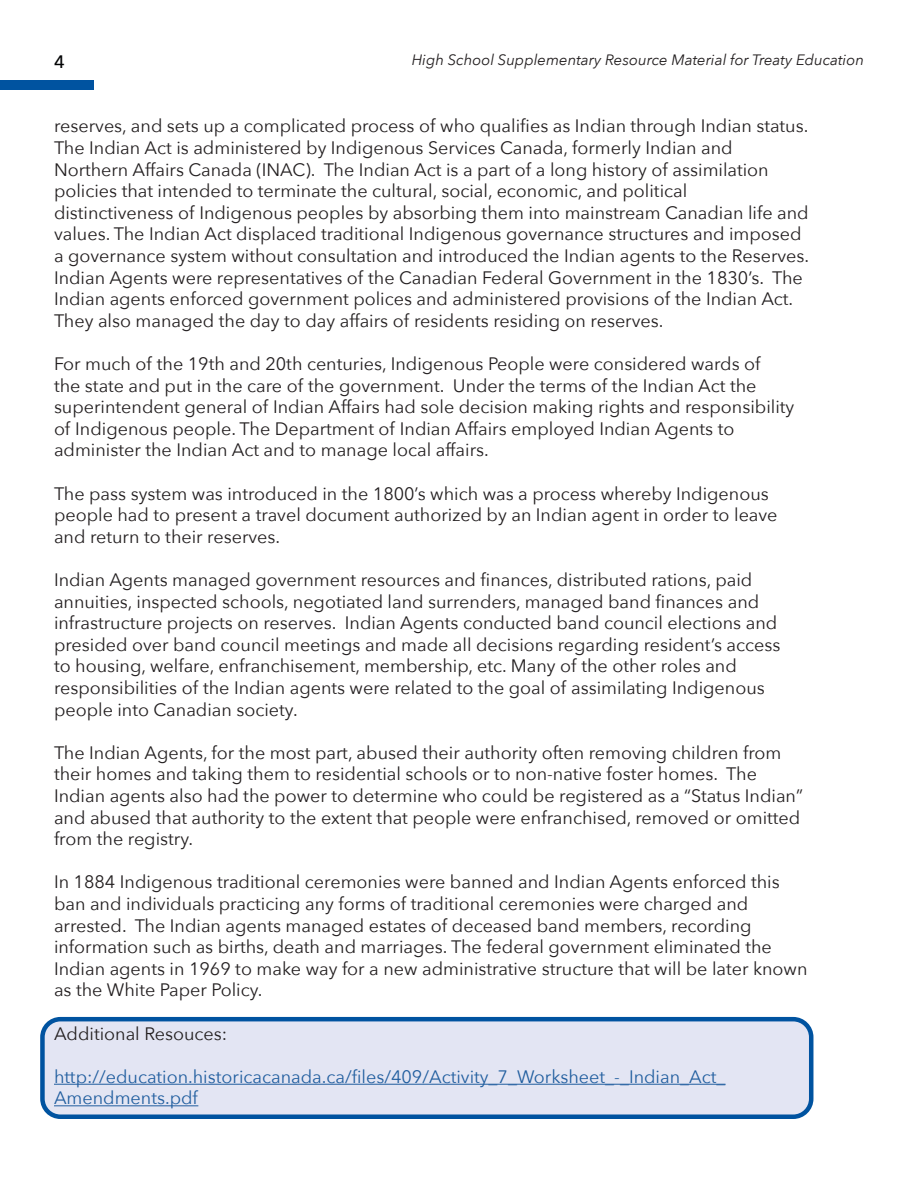
<style>
.page{position:relative;width:918px;height:1188px;background:#fff}
.page>*{position:absolute;margin:0;border:0;box-sizing:border-box;transform-origin:0 0}
.t1{font:18px/21.6px "Avenir Next";color:#231f20}
.t2{font:18px/21.6px "Avenir Next";color:#215e9f}
.t3{font:500 18px "Avenir Next";color:#020304}
.t4{font:italic 15px "Avenir Next";color:#231f20}
</style>
<div class="page">
<div style="left:0;top:81px;width:94px;height:9px;background:#0053a0"></div>
<div style="left:42px;top:1019px;width:769px;height:98px;background:#e3e5f3;border-radius:18px"></div>
<div style="left:40px;top:1017px;width:773px;height:102px;border:4px solid #0053a0;border-radius:18px"></div>
<hr style="left:54px;top:1084px;width:672px;height:1px;background:#215e9f">
<hr style="left:54px;top:1105px;width:144px;height:1px;background:#215e9f">
<p class="t3" style="left:54px;top:51px;width:12px">4</p>
<p class="t4" style="left:412px;top:47px;width:454px">High School Supplementary Resource Material for Treaty Education</p>
<p class="t1" style="left:54px;top:115px;width:756px">reserves, and sets up a complicated process of who qualifies as Indian through Indian status.</p>
<p class="t1" style="left:54px;top:136px;width:757px">The Indian Act is administered by Indigenous Services Canada, formerly Indian and Northern Affairs Canada (INAC). The Indian Act is a part of a long history of assimilation policies that intended to terminate the cultural, social, economic, and political distinctiveness of Indigenous peoples by absorbing them into mainstream Canadian life and values. The Indian Act displaced traditional Indigenous governance structures and imposed a governance system without consultation and introduced the Indian agents to the Reserves.<br>Indian Agents were representatives of the Canadian Federal Government in the 1830’s. The Indian agents enforced government polices and administered provisions of the Indian Act.<br>They also managed the day to day affairs of residents residing on reserves.</p>
<p class="t1" style="left:54px;top:352px;width:742px">For much of the 19th and 20th centuries, Indigenous People were considered wards of<br>the state and put in the care of the government. Under the terms of the Indian Act the superintendent general of Indian Affairs had sole decision making rights and responsibility of Indigenous people. The Department of Indian Affairs employed Indian Agents to administer the Indian Act and to manage local affairs.</p>
<p class="t1" style="left:54px;top:482px;width:725px">The pass system was introduced in the 1800’s which was a process whereby Indigenous people had to present a travel document authorized by an Indian agent in order to leave and return to their reserves.</p>
<p class="t1" style="left:54px;top:568px;width:728px">Indian Agents managed government resources and finances, distributed rations, paid annuities, inspected schools, negotiated land surrenders, managed band finances and infrastructure projects on reserves. Indian Agents conducted band council elections and presided over band council meetings and made all decisions regarding resident’s access to housing, welfare, enfranchisement, membership, etc. Many of the other roles and responsibilities of the Indian agents were related to the goal of assimilating Indigenous people into Canadian society.</p>
<p class="t1" style="left:54px;top:741px;width:751px">The Indian Agents, for the most part, abused their authority often removing children from their homes and taking them to residential schools or to non-native foster homes. The Indian agents also had the power to determine who could be registered as a “Status Indian” and abused that authority to the extent that people were enfranchised, removed or omitted from the registry.</p>
<p class="t1" style="left:54px;top:871px;width:755px">In 1884 Indigenous traditional ceremonies were banned and Indian Agents enforced this ban and individuals practicing any forms of traditional ceremonies were charged and arrested. The Indian agents managed estates of deceased band members, recording information such as births, death and marriages. The federal government eliminated the Indian agents in 1969 to make way for a new administrative structure that will be later known as the White Paper Policy.</p>
<p class="t1" style="left:54px;top:1022px;width:175px">Additional Resouces:</p>
<p class="t2" style="left:54px;top:1065px;width:673px">http://education.historicacanada.ca/files/409/Activity_7_Worksheet_-_Indian_Act_<br>Amendments.pdf</p>
</div>
